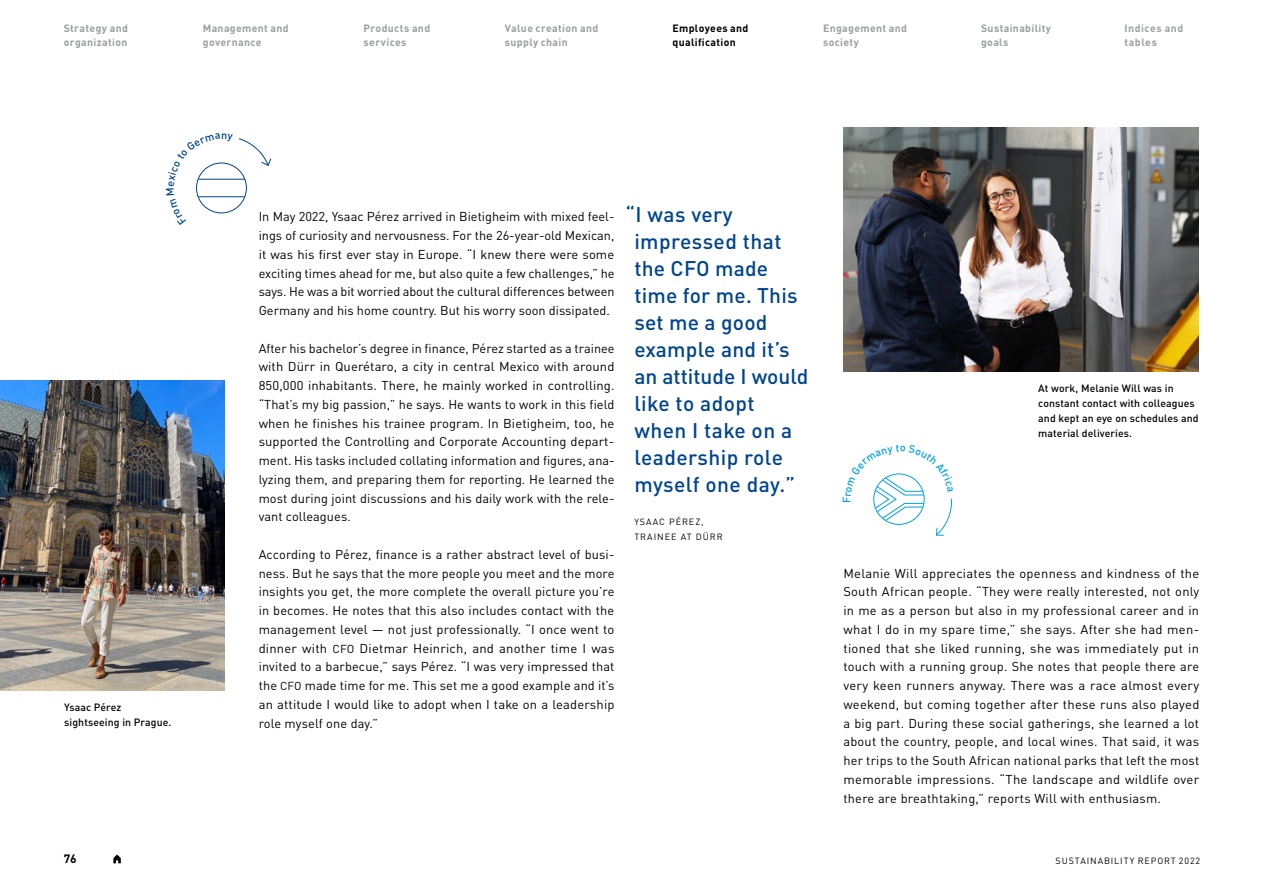
<style>
.page{position:relative;width:1263px;height:893px;background:#fff}
.page>*{position:absolute;margin:0;border:0;box-sizing:border-box;transform-origin:0 0}
.t1{font:500 21px/27px "DIN Pro";letter-spacing:.01em;color:#00458d}
.t2{font:12.75px/18.8px "DIN Pro";letter-spacing:.005em;color:#000;text-align:justify}
.t3{font:700 12px "DIN Pro";color:#000}
.t4{font:500 10.8px "DIN Pro";color:#00a1e5}
.t5{font:700 10.5px/13.5px "DIN Pro";letter-spacing:.035em;color:#9d9e9e}
.t6{font:500 10.5px/15px "DIN Pro";letter-spacing:.01em;color:#000}
.t7{font:700 10.5px/13.5px "DIN Pro";letter-spacing:.03em;color:#000}
.t8{font:700 10.5px/13.5px "DIN Pro";letter-spacing:.055em;color:#9d9e9e}
.t9{font:9px/15px "DIN Pro";letter-spacing:.11em;color:#000}
.s1{font-size:11.55px}
</style>
<div class="page">
<img style="left:0;top:380px;width:225px;height:310px">
<img style="left:843px;top:128px;width:356px;height:243px">
<svg style="left:113px;top:854px;width:8px;height:9px"></svg>
<svg style="left:196px;top:138px;width:76px;height:76px"></svg>
<svg style="left:873px;top:473px;width:80px;height:63px"></svg>
<p class="t5" style="left:64px;top:21px;width:66px">Strategy and organization</p>
<p class="t5" style="left:364px;top:21px;width:68px">Products and services</p>
<p class="t5" style="left:505px;top:21px;width:95px">Value creation and supply chain</p>
<p class="t5" style="left:823px;top:21px;width:85px">Engagement and society</p>
<p class="t5" style="left:981px;top:21px;width:72px">Sustainability goals</p>
<p class="t5" style="left:203px;top:21px;width:87px">Management and governance</p>
<p class="t7" style="left:672px;top:21px;width:77px">Employees and qualification</p>
<p class="t8" style="left:1124px;top:21px;width:61px">Indices and tables</p>
<p class="t6" style="left:64px;top:698px;width:109px">Ysaac Pérez sightseeing in Prague.</p>
<p class="t2" style="left:259px;top:206px;width:357px">In May 2022, Ysaac Pérez arrived in Bietigheim with mixed feel&shy;ings of curiosity and nervousness. For the 26-year-old Mexican, it was his first ever stay in Europe. “I knew there were some exciting times ahead for me, but also quite a few challenges,” he says. He was a bit worried about the cultural differences between Germany and his home country. But his worry soon dissipated.</p>
<p class="t2" style="left:259px;top:337px;width:357px">After his bachelor’s degree in finance, Pérez started as a trainee with Dürr in Querétaro, a city in central Mexico with around 850,000 inhabitants. There, he mainly worked in controlling. “That’s my big passion,” he says. He wants to work in this field when he finishes his trainee program. In Bietigheim, too, he supported the Controlling and Corporate Accounting depart&shy;ment. His tasks included collating information and figures, ana&shy;lyzing them, and preparing them for reporting. He learned the most during joint discussions and his daily work with the rele&shy;vant colleagues.</p>
<p class="t2" style="left:259px;top:544px;width:357px">According to Pérez, finance is a rather abstract level of busi&shy;ness. But he says that the more people you meet and the more insights you get, the more complete the overall picture you’re in becomes. He notes that this also includes contact with the management level — not just professionally. “I once went to dinner with <span class="s1">CFO</span> Dietmar Heinrich, and another time I was invited to a barbecue,” says Pérez. “I was very impressed that the <span class="s1">CFO</span> made time for me. This set me a good example and it’s an attitude I would like to adopt when I take on a leadership role myself one day.”</p>
<h1 class="t1" style="left:634px;top:198px;width:176px;text-indent:-9px">“I was very impressed that the CFO made time for me. This set me a good example and it’s an attitude I would like to adopt when I take on a leadership role myself one day.”</h1>
<p class="t9" style="left:634px;top:513px;width:90px">YSAAC PÉREZ,<br>TRAINEE AT DÜRR</p>
<p class="t4" style="left:838px;top:503px;width:8px;rotate:-90deg">F</p>
<p class="t6" style="left:1038px;top:380px;width:162px">At work, Melanie Will was in constant contact with colleagues and kept an eye on schedules and material deliveries.</p>
<p class="t2" style="left:843px;top:562px;width:357px">Melanie Will appreciates the openness and kindness of the South African people. “They were really interested, not only in me as a person but also in my professional career and in what I do in my spare time,” she says. After she had men&shy;tioned that she liked running, she was immediately put in touch with a running group. She notes that people there are very keen runners anyway. There was a race almost every weekend, but coming together after these runs also played a big part. During these social gatherings, she learned a lot about the country, people, and local wines. That said, it was her trips to the South African national parks that left the most memorable impressions. “The landscape and wildlife over there are breathtaking,” reports Will with enthusiasm.</p>
<p class="t3" style="left:64px;top:849px;width:15px">76</p>
<p class="t9" style="left:1055px;top:853px;width:146px">SUSTAINABILITY REPORT 2022</p>
</div>
